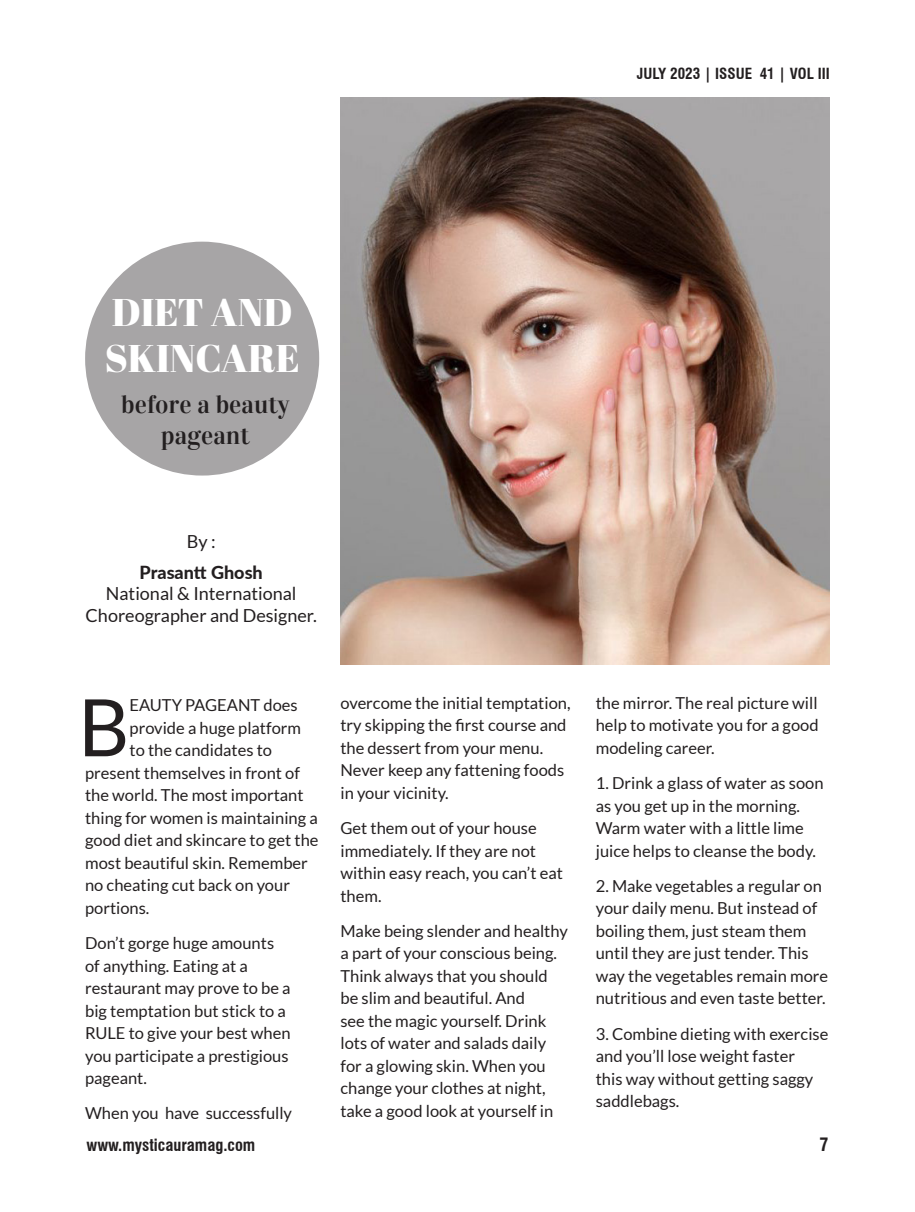
<style>
.page{position:relative;width:915px;height:1212px;background:#fff}
.page>*{position:absolute;margin:0;border:0;box-sizing:border-box;transform-origin:0 0}
.t1{font:79.35px "Lato";color:#231f20}
.t2{font:38.55px/46.3px "Abril Fatface";color:#fff}
.t3{font:25.5px/30.6px "Vidaloka";color:#231f20;text-align:center}
.t4{font:18px/21.6px "Lato";color:#231f20;text-align:center}
.t5{font:800 18px "Lato";color:#231f20}
.t6{font:700 condensed 18px "Swiss 721 BT";color:#231f20}
.t7{font:16.5px/22.5px "Lato";color:#231f20}
.t8{font:700 condensed 16.5px "Swiss 721 BT";color:#231f20}
.t9{font:700 condensed 15px "Swiss 721 BT";color:#231f20}
</style>
<div class="page">
<img style="left:340px;top:98px;width:489px;height:566px">
<div style="left:85px;top:242px;width:234px;height:233px;background:#a7a5a6;border-radius:50%"></div>
<p class="t9" style="left:636px;top:65px;width:194px">July 2023 | Issue 41 | Vol III</p>
<h2 class="t2" style="left:105px;top:288px;width:197px">DIET AND<br>SKINCARE</h2>
<h3 class="t3" style="left:121px;top:389px;width:170px">before a beauty pageant</h3>
<p class="t4" style="left:187px;top:531px;width:30px">By :</p>
<p class="t5" style="left:139px;top:559px;width:125px">Prasantt Ghosh</p>
<p class="t4" style="left:86px;top:583px;width:232px">National &amp; International<br>Choreographer and Designer.</p>
<h1 class="t1" style="left:78px;top:683px;width:53px">B</h1>
<p class="t7" style="left:129px;top:694px;width:170px">EAUTY PAGEANT does</p>
<p class="t7" style="left:129px;top:716px;width:173px">provide a huge platform</p>
<p class="t7" style="left:129px;top:739px;width:144px">to the candidates to</p>
<p class="t7" style="left:85px;top:761px;width:216px">present themselves in front of</p>
<p class="t7" style="left:85px;top:784px;width:220px">the world. The most important</p>
<p class="t7" style="left:85px;top:806px;width:234px">thing for women is maintaining a</p>
<p class="t7" style="left:85px;top:829px;width:235px">good diet and skincare to get the</p>
<p class="t7" style="left:85px;top:851px;width:224px">most beautiful skin. Remember</p>
<p class="t7" style="left:85px;top:874px;width:206px">no cheating cut back on your</p>
<p class="t7" style="left:85px;top:896px;width:66px">portions.</p>
<p class="t7" style="left:85px;top:932px;width:207px">Don’t gorge huge amounts of anything. Eating at a restaurant may prove to be a big temptation but stick to a<br>RULE to give your best when you participate a prestigious pageant.</p>
<p class="t7" style="left:85px;top:1102px;width:208px">When you have successfully</p>
<p class="t7" style="left:340px;top:691px;width:231px">overcome the initial temptation, try skipping the first course and the dessert from your menu.<br>Never keep any fattening foods in your vicinity.</p>
<p class="t7" style="left:340px;top:817px;width:224px">Get them out of your house immediately. If they are not within easy reach, you can’t eat them.</p>
<p class="t7" style="left:340px;top:919px;width:229px">Make being slender and healthy a part of your conscious being.<br>Think always that you should be slim and beautiful. And<br>see the magic yourself. Drink lots of water and salads daily for a glowing skin. When you change your clothes at night, take a good look at yourself in</p>
<p class="t7" style="left:595px;top:691px;width:224px;text-align:justify">the mirror. The real picture will help to motivate you for a good modeling career.</p>
<p class="t7" style="left:595px;top:772px;width:229px">1. Drink a glass of water as soon as you get up in the morning.<br>Warm water with a little lime juice helps to cleanse the body.</p>
<p class="t7" style="left:595px;top:874px;width:234px">2. Make vegetables a regular on your daily menu. But instead of boiling them, just steam them until they are just tender. This way the vegetables remain more nutritious and even taste better.</p>
<p class="t7" style="left:595px;top:1022px;width:234px">3. Combine dieting with exercise and you’ll lose weight faster<br>this way without getting saggy saddlebags.</p>
<p class="t8" style="left:86px;top:1135px;width:170px">www.mysticauramag.com</p>
<p class="t6" style="left:819px;top:1134px;width:10px">7</p>
</div>
